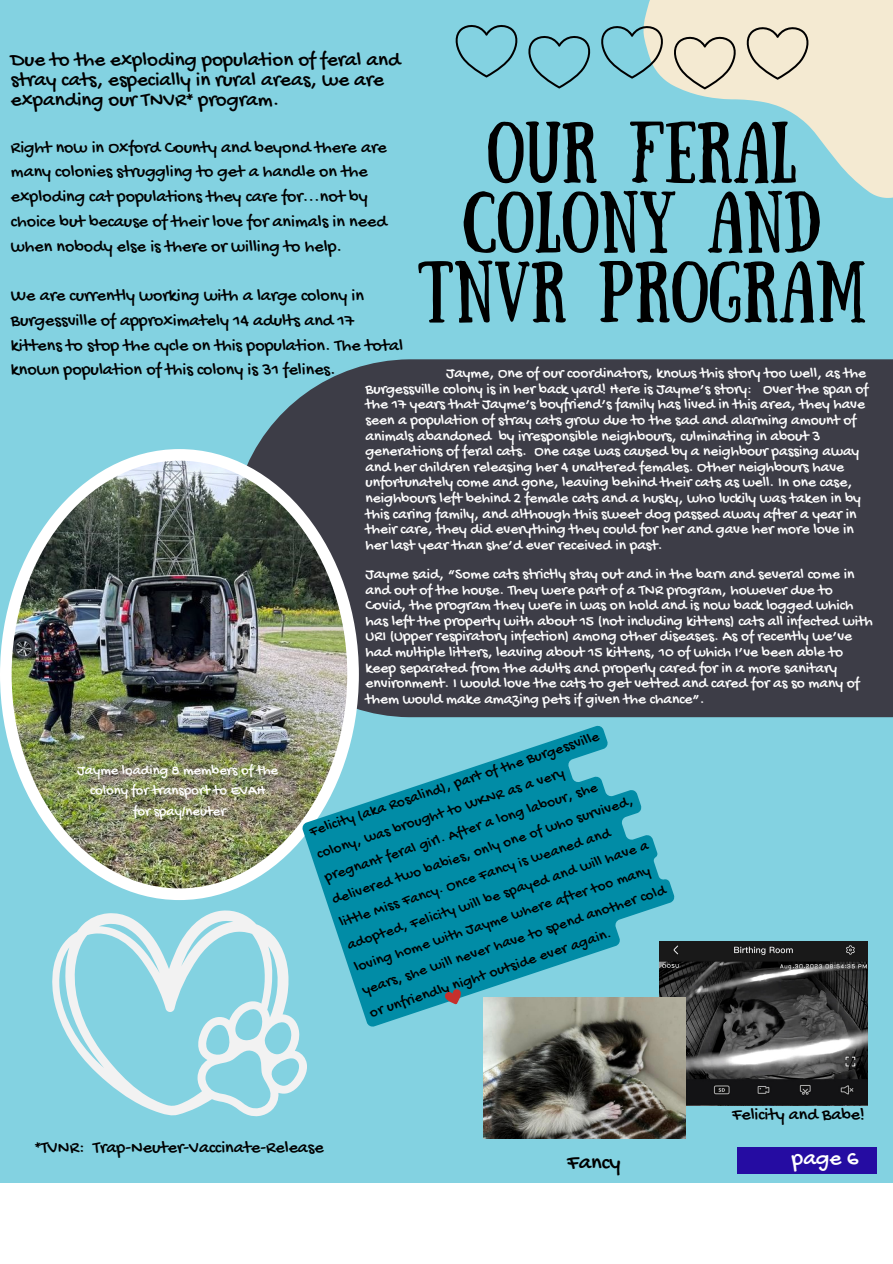
<style>
.page{position:relative;width:893px;height:1264px;background:#fff}
.page>*{position:absolute;margin:0;border:0;box-sizing:border-box;transform-origin:0 0}
.t1{font:61.5px/69.8px "Sunday";color:#000;text-align:center}
.t2{font:23.1px "Gochi Hand";color:#fff}
.t3{font:22.5px "Gochi Hand";color:#000}
.t4{font:21px/20.2px "Gochi Hand";color:#000}
.t5{font:18px/24.8px "Gochi Hand";color:#000}
.t6{font:15.45px/15.6px "Gochi Hand";color:#fff}
.t7{font:15.15px/23.9px "Gochi Hand";color:#000}
.t8{font:14.7px "Gochi Hand";color:#fff}
</style>
<div class="page">
<div style="left:0;top:0;width:892px;height:1262px;background:#83d2e1"></div>
<div style="left:255px;top:359px;width:637px;height:358px;background:#3d3d47"></div>
<img style="left:0;top:449px;width:359px;height:451px">
<div style="left:0;top:1183px;width:892px;height:79px;background:#fff"></div>
<svg style="left:644px;top:0;width:248px;height:198px;fill:#f4ead2"></svg>
<svg style="left:455px;top:25px;width:63px;height:52px"></svg>
<svg style="left:528px;top:36px;width:63px;height:52px"></svg>
<svg style="left:601px;top:24px;width:63px;height:55px"></svg>
<svg style="left:672px;top:35px;width:65px;height:54px;background:#dad1bc"></svg>
<svg style="left:745px;top:25px;width:65px;height:55px;background:#dbd2bc"></svg>
<img style="left:683px;top:941px;width:184px;height:164px">
<img style="left:483px;top:997px;width:202px;height:141px">
<svg style="left:52px;top:910px;width:255px;height:206px"></svg>
<div style="left:756px;top:1147px;width:120px;height:26px;background:#250ca2"></div>
<div style="left:736px;top:1147px;width:20px;height:26px;background:#250ca2"></div>
<svg style="left:301px;top:719px;width:382px;height:309px;fill:#018ca6"></svg>
<svg style="left:442px;top:986px;width:23px;height:21px"></svg>
<p class="t4" style="left:11px;top:51px;width:391px">Due to the exploding population of feral and stray cats, especially in rural areas, we are expanding our TNVR* program.</p>
<p class="t5" style="left:11px;top:136px;width:377px">Right now in Oxford County and beyond there are many colonies struggling to get a handle on the exploding cat populations they care for...not by choice but because of their love for animals in need when nobody else is there or willing to help.</p>
<p class="t5" style="left:11px;top:284px;width:393px">We are currently working with a large colony in Burgessville of approximately 14 adults and 17 kittens to stop the cycle on this population. The total known population of this colony is 31 felines.</p>
<p class="t1" style="left:417px;top:111px;width:450px">OUR FERAL<br>COLONY AND<br>TNVR PROGRAM</p>
<p class="t6" style="left:365px;top:366px;width:504px;text-indent:81px">Jayme, One of our coordinators, knows this story too well, as the Burgessville colony is in her back yard! Here is Jayme’s story: Over the span of the 17 years that Jayme’s boyfriend’s family has lived in this area, they have seen a population of stray cats grow due to the sad and alarming amount of animals abandoned by irresponsible neighbours, culminating in about 3 generations of feral cats. One case was caused by a neighbour passing away and her children releasing her 4 unaltered females. Other neighbours have unfortunately come and gone, leaving behind their cats as well. In one case, neighbours left behind 2 female cats and a husky, who luckily was taken in by this caring family, and although this sweet dog passed away after a year in their care, they did everything they could for her and gave her more love in her last year than she’d ever received in past.</p>
<p class="t6" style="left:365px;top:567px;width:508px">Jayme said, “Some cats strictly stay out and in the barn and several come in and out of the house. They were part of a TNR program, however due to Covid, the program they were in was on hold and is now back logged which has left the property with about 15 (not including kittens) cats all infected with URI (Upper respiratory infection) among other diseases. As of recently we’ve had multiple litters, leaving about 15 kittens, 10 of which I’ve been able to keep separated from the adults and properly cared for in a more sanitary environment. I would love the cats to get vetted and cared for as so many of them would make amazing pets if given the chance”.</p>
<p class="t8" style="left:77px;top:762px;width:202px">Jayme loading 8 members of the</p>
<p class="t8" style="left:90px;top:783px;width:176px">colony for transport to EVAH</p>
<p class="t8" style="left:133px;top:803px;width:94px">for spay/neuter</p>
<p class="t7" style="left:306px;top:820px;width:322px;rotate:-18deg">Felicity (aka Rosalind), part of the Burgessville colony, was brought to WKNR as a very pregnant feral girl. After a long labour, she delivered two babies, only one of who survived, little Miss Fancy. Once Fancy is weaned and adopted, Felicity will be spayed and will have a loving home with Jayme where after too many years, she will never have to spend another cold or unfriendly night outside ever again.</p>
<p class="t5" style="left:35px;top:1136px;width:290px">*TVNR: Trap-Neuter-Vaccinate-Release</p>
<p class="t3" style="left:567px;top:1150px;width:55px">Fancy</p>
<p class="t5" style="left:732px;top:1102px;width:134px">Felicity and Babe!</p>
<p class="t2" style="left:791px;top:1145px;width:68px">page 6</p>
</div>
